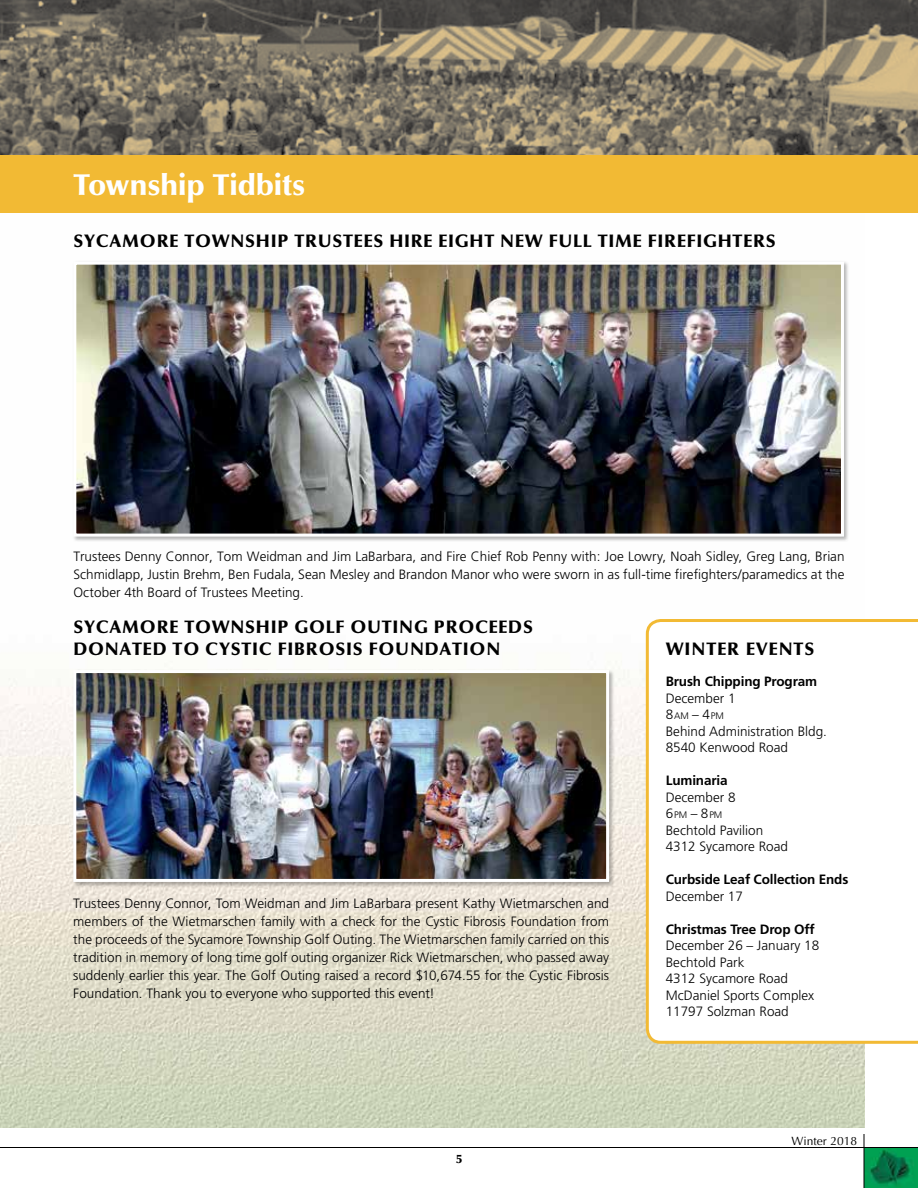
<style>
.page{position:relative;width:918px;height:1188px;background:#fff}
.page>*{position:absolute;margin:0;border:0;box-sizing:border-box;transform-origin:0 0}
.t1{font:900 30px "Optima";letter-spacing:-.01em;color:#fff}
.t2{font:900 18px/22.5px "Optima";letter-spacing:.04em;color:#000}
.t3{font:300 13.5px/18px "Frutiger";color:#000}
.t4{font:700 13.5px "Frutiger";letter-spacing:-.01em;color:#000}
.t5{font:12px "Optima";color:#000}
.t6{font:900 12px "Optima";color:#000}
.t7{font:300 9.45px "Frutiger";letter-spacing:-.015em;color:#000}
.s1{font-size:13.5px}
</style>
<div class="page">
<img style="left:0;top:212px;width:864px;height:915px">
<img style="left:865px;top:1148px;width:53px;height:40px">
<hr style="left:864px;top:1134px;width:1px;height:54px;background:#000">
<hr style="left:0;top:1147px;width:918px;height:1px;background:#000">
<svg style="left:0;top:0;width:918px;height:155px;background:#787061"></svg>
<div style="left:0;top:155px;width:918px;height:57px;background:#f2ba34"></div>
<div style="left:72px;top:260px;width:778px;height:282px;background:#000;opacity:.3"></div>
<img style="left:77px;top:266px;width:763px;height:267px">
<div style="left:73px;top:262px;width:771px;height:275px;border:3px solid #fff"></div>
<div style="left:72px;top:669px;width:543px;height:219px;background:#000;opacity:.3"></div>
<img style="left:77px;top:674px;width:528px;height:204px">
<div style="left:73px;top:670px;width:536px;height:212px;border:3px solid #fff"></div>
<svg style="left:646px;top:619px;width:272px;height:425px"></svg>
<h1 class="t1" style="left:73px;top:167px;width:234px">Township Tidbits</h1>
<h2 class="t2" style="left:73px;top:230px;width:704px">SYCAMORE TOWNSHIP TRUSTEES HIRE EIGHT NEW FULL TIME FIREFIGHTERS</h2>
<p class="t3" style="left:73px;top:547px;width:773px;text-align:justify">Trustees Denny Connor, Tom Weidman and Jim LaBarbara, and Fire Chief Rob Penny with: Joe Lowry, Noah Sidley, Greg Lang, Brian Schmidlapp, Justin Brehm, Ben Fudala, Sean Mesley and Brandon Manor who were sworn in as full-time firefighters/paramedics at the October 4th Board of Trustees Meeting.</p>
<h2 class="t2" style="left:73px;top:615px;width:461px">SYCAMORE TOWNSHIP GOLF OUTING PROCEEDS<br>DONATED TO CYSTIC FIBROSIS FOUNDATION</h2>
<p class="t3" style="left:73px;top:894px;width:537px;text-align:justify">Trustees Denny Connor, Tom Weidman and Jim LaBarbara present Kathy Wietmarschen and members of the Wietmarschen family with a check for the Cystic Fibrosis Foundation from the proceeds of the Sycamore Township Golf Outing. The Wietmarschen family carried on this tradition in memory of long time golf outing organizer Rick Wietmarschen, who passed away suddenly earlier this year. The Golf Outing raised a record $10,674.55 for the Cystic Fibrosis Foundation. Thank you to everyone who supported this event!</p>
<p class="t6" style="left:456px;top:1152px;width:7px">5</p>
<h2 class="t2" style="left:666px;top:638px;width:150px">WINTER EVENTS</h2>
<p class="t4" style="left:666px;top:673px;width:153px">Brush Chipping Program</p>
<p class="t3" style="left:666px;top:689px;width:71px">December 1</p>
<p class="t7" style="left:666px;top:710px;width:60px"><span class="s1">8</span>AM <span class="s1">– 4</span>PM</p>
<p class="t3" style="left:666px;top:723px;width:163px;line-height:16.5px">Behind Administration Bldg.<br>8540 Kenwood Road</p>
<p class="t4" style="left:666px;top:772px;width:63px">Luminaria</p>
<p class="t3" style="left:666px;top:788px;width:71px">December 8</p>
<p class="t7" style="left:666px;top:809px;width:58px"><span class="s1">6</span>PM <span class="s1">– 8</span>PM</p>
<p class="t3" style="left:666px;top:822px;width:124px;line-height:16.5px">Bechtold Pavilion<br>4312 Sycamore Road</p>
<p class="t4" style="left:666px;top:871px;width:184px">Curbside Leaf Collection Ends</p>
<p class="t3" style="left:666px;top:887px;width:79px">December 17</p>
<p class="t4" style="left:666px;top:921px;width:150px">Christmas Tree Drop Off</p>
<p class="t3" style="left:666px;top:937px;width:155px;line-height:16.5px">December 26 – January 18<br>Bechtold Park<br>4312 Sycamore Road<br>McDaniel Sports Complex<br>11797 Solzman Road</p>
<p class="t5" style="left:792px;top:1134px;width:67px">Winter 2018</p>
</div>
